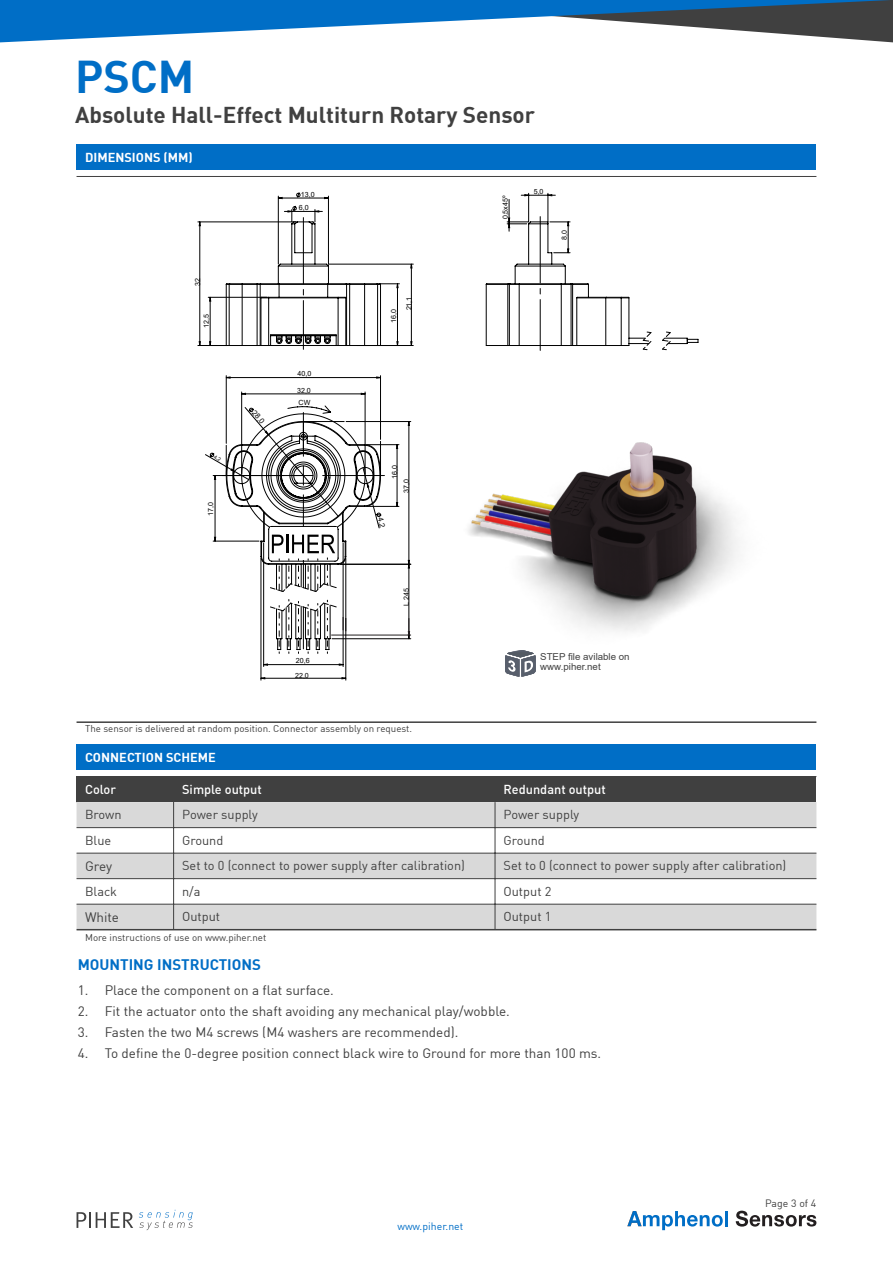
<style>
.page{position:relative;width:893px;height:1263px;background:#fff}
.page>*{position:absolute;margin:0;border:0;box-sizing:border-box;transform-origin:0 0}
.t1{font:700 45px "DIN";color:#006ec6}
.t2{font:700 22.5px "DIN";color:#404040}
.t3{font:700 15px "DIN";color:#006ec6}
.t4{font:13.5px "DIN";color:#404040}
.t5{font:12.75px "DIN";color:#404040}
.t6{font:500 12.75px "DIN";color:#fff}
.t7{font:700 12.75px "DIN";color:#fff}
.t8{font:10.5px "DIN";color:#006ec6}
.t9{font:10.5px "DIN";color:#404040}
.t10{font:9.75px "DIN";color:#404040}
.t11{font:9.6px/9.6px "Arial";color:#404040}
.t12{font:7.5px "Arial";color:#000}
.t13{font:7.05px/13.4px "Arial";color:#000}
</style>
<div class="page">
<svg style="left:0;top:0;width:893px;height:42px"></svg>
<hr style="left:725px;top:1211px;width:3px;height:15px;background:#006ec6">
<svg style="left:627px;top:1211px;width:96px;height:19px"></svg>
<svg style="left:736px;top:1211px;width:80px;height:15px"></svg>
<svg style="left:139px;top:1210px;width:54px;height:20px"></svg>
<svg style="left:77px;top:1212px;width:56px;height:16px"></svg>
<div style="left:77px;top:145px;width:739px;height:25px;background:#006ec6"></div>
<hr style="left:77px;top:721px;width:739px;height:2px;background:#404040">
<hr style="left:77px;top:176px;width:739px;height:1px;background:#414040">
<hr style="left:332px;top:638px;width:79px;height:1px;background:#000">
<hr style="left:331px;top:635px;width:80px;height:1px;background:#231f20">
<svg style="left:296px;top:192px;width:4px;height:5px"></svg>
<svg style="left:486px;top:193px;width:212px;height:157px"></svg>
<svg style="left:260px;top:197px;width:86px;height:482px"></svg>
<hr style="left:261px;top:558px;width:1px;height:122px;background:#000">
<hr style="left:346px;top:558px;width:1px;height:122px;background:#000">
<hr style="left:261px;top:678px;width:85px;height:1px;background:#000">
<hr style="left:278px;top:196px;width:1px;height:68px;background:#000">
<hr style="left:328px;top:196px;width:1px;height:68px;background:#000">
<hr style="left:278px;top:198px;width:50px;height:1px;background:#000">
<hr style="left:346px;top:421px;width:65px;height:1px;background:#000">
<hr style="left:340px;top:564px;width:71px;height:1px;background:#000">
<hr style="left:328px;top:264px;width:85px;height:1px;background:#000">
<hr style="left:357px;top:345px;width:56px;height:1px;background:#000">
<hr style="left:411px;top:264px;width:1px;height:81px;background:#000">
<div style="left:77px;top:745px;width:739px;height:25px;background:#006ec6"></div>
<div style="left:77px;top:777px;width:739px;height:25px;background:#404040"></div>
<svg style="left:77px;top:802px;width:739px;height:76px;fill:#d9d9d9"></svg>
<svg style="left:77px;top:879px;width:739px;height:52px;fill:#d9d9d9"></svg>
<svg style="left:76px;top:776px;width:1px;height:26px"></svg>
<hr style="left:173px;top:777px;width:1px;height:153px;background:#404040">
<hr style="left:495px;top:802px;width:1px;height:128px;background:#404040">
<hr style="left:77px;top:776px;width:739px;height:1px;background:#404040">
<hr style="left:77px;top:827px;width:739px;height:1px;background:#404040">
<hr style="left:77px;top:853px;width:739px;height:1px;background:#404040">
<hr style="left:77px;top:878px;width:739px;height:1px;background:#404040">
<hr style="left:77px;top:904px;width:739px;height:1px;background:#404040">
<hr style="left:77px;top:929px;width:739px;height:1px;background:#404040">
<svg style="left:505px;top:650px;width:31px;height:27px"></svg>
<img style="left:468px;top:442px;width:271px;height:190px">
<svg style="left:198px;top:206px;width:212px;height:447px"></svg>
<h1 class="t1" style="left:75px;top:61px;width:121px">PSCM</h1>
<h2 class="t2" style="left:75px;top:107px;width:461px">Absolute Hall-Effect Multiturn Rotary Sensor</h2>
<p class="t7" style="left:85px;top:153px;width:109px">DIMENSIONS (MM)</p>
<p class="t13" style="left:299px;top:189px;width:17px">13,0<br>6,0</p>
<p class="t13" style="left:192px;top:286px;width:9px;rotate:-90deg">32</p>
<p class="t13" style="left:200px;top:328px;width:15px;rotate:-90deg">12,5</p>
<p class="t13" style="left:388px;top:323px;width:15px;rotate:-90deg">16,0</p>
<p class="t13" style="left:403px;top:310px;width:15px;rotate:-90deg">21,1</p>
<p class="t12" style="left:256px;top:410px;width:16px;rotate:49deg">28,0</p>
<p class="t13" style="left:298px;top:368px;width:15px">40,0</p>
<p class="t13" style="left:297px;top:384px;width:15px">32,0</p>
<p class="t13" style="left:299px;top:396px;width:13px">CW</p>
<p class="t13" style="left:205px;top:516px;width:15px;rotate:-90deg">17,0</p>
<p class="t13" style="left:296px;top:655px;width:15px">20,6</p>
<p class="t13" style="left:295px;top:670px;width:15px">22,0</p>
<p class="t13" style="left:388px;top:479px;width:15px;rotate:-90deg">16,0</p>
<p class="t13" style="left:400px;top:493px;width:15px;rotate:-90deg">37,0</p>
<p class="t13" style="left:400px;top:606px;width:19px;rotate:-90deg">L 245</p>
<p class="t10" style="left:85px;top:725px;width:329px">The sensor is delivered at random position. Connector assembly on request.</p>
<p class="t13" style="left:499px;top:219px;width:25px;rotate:-90deg">0,5x45º</p>
<p class="t13" style="left:534px;top:186px;width:11px">5,0</p>
<p class="t13" style="left:558px;top:240px;width:11px;rotate:-90deg">8,0</p>
<p class="t11" style="left:540px;top:653px;width:91px">STEP file avilable on www.piher.net</p>
<p class="t7" style="left:85px;top:753px;width:132px">CONNECTION SCHEME</p>
<p class="t6" style="left:85px;top:785px;width:33px">Color</p>
<p class="t6" style="left:182px;top:785px;width:81px">Simple output</p>
<p class="t6" style="left:503px;top:785px;width:104px">Redundant output</p>
<p class="t5" style="left:85px;top:810px;width:38px">Brown</p>
<p class="t5" style="left:182px;top:810px;width:77px">Power supply</p>
<p class="t5" style="left:503px;top:810px;width:77px">Power supply</p>
<p class="t5" style="left:85px;top:836px;width:28px">Blue</p>
<p class="t5" style="left:182px;top:836px;width:43px">Ground</p>
<p class="t5" style="left:503px;top:836px;width:43px">Ground</p>
<p class="t4" style="left:85px;top:861px;width:29px">Grey</p>
<p class="t5" style="left:182px;top:861px;width:284px">Set to 0 (connect to power supply after calibration)</p>
<p class="t5" style="left:503px;top:861px;width:284px">Set to 0 (connect to power supply after calibration)</p>
<p class="t5" style="left:85px;top:887px;width:34px">Black</p>
<p class="t5" style="left:182px;top:887px;width:20px">n/a</p>
<p class="t5" style="left:503px;top:887px;width:49px">Output 2</p>
<p class="t4" style="left:85px;top:912px;width:36px">White</p>
<p class="t5" style="left:182px;top:912px;width:40px">Output</p>
<p class="t5" style="left:503px;top:912px;width:49px">Output 1</p>
<p class="t10" style="left:85px;top:934px;width:183px">More instructions of use on www.piher.net</p>
<p class="t3" style="left:78px;top:959px;width:185px">MOUNTING INSTRUCTIONS</p>
<p class="t4" style="left:78px;top:986px;width:258px">1. Place the component on a flat surface.</p>
<p class="t4" style="left:78px;top:1007px;width:434px">2. Fit the actuator onto the shaft avoiding any mechanical play/wobble.</p>
<p class="t4" style="left:78px;top:1028px;width:382px">3. Fasten the two M4 screws (M4 washers are recommended).</p>
<p class="t4" style="left:78px;top:1049px;width:525px">4. To define the 0-degree position connect black wire to Ground for more than 100 ms.</p>
<p class="t8" style="left:397px;top:1223px;width:67px">www.piher.net</p>
<p class="t9" style="left:765px;top:1199px;width:53px">Page 3 of 4</p>
</div>
